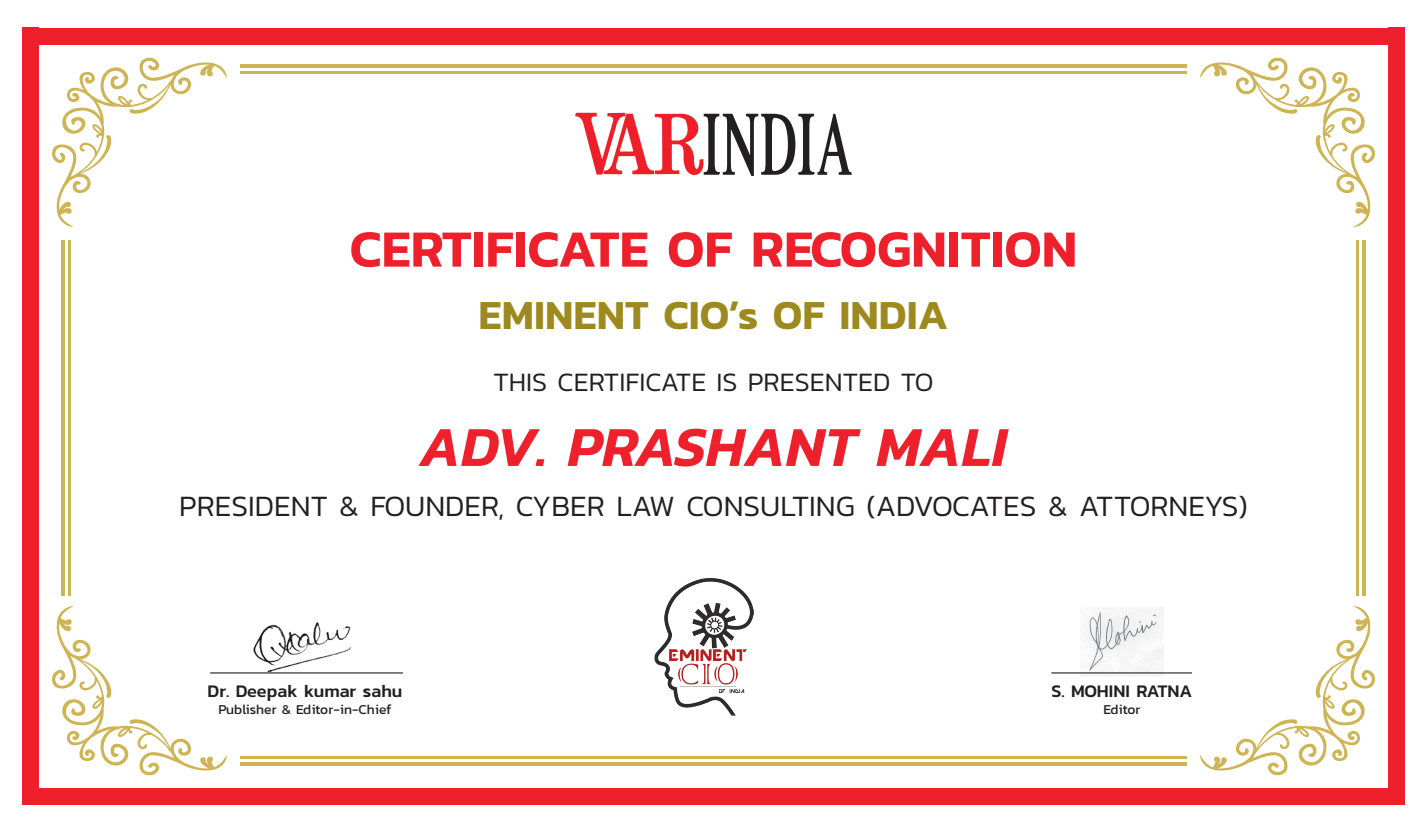
<style>
.page{position:relative;width:1427px;height:833px;background:#fff}
.page>*{position:absolute;margin:0;border:0;box-sizing:border-box;transform-origin:0 0}
.t1{font:italic 600 57px "Kanit";color:#ed202b}
.t2{font:600 52.8px "Kanit";color:#ed202b}
.t3{font:600 42px "Kanit";color:#9d891d}
.t4{font:300 30px "Kanit";color:#231f20}
.t5{font:300 27px "Kanit";color:#231f20}
.t6{font:500 18px "Kanit";color:#231f20}
.t7{font:13.8px "Kanit";color:#231f20}
</style>
<div class="page">
<hr style="left:240px;top:64px;width:946px;height:4px;background:#ceb452">
<hr style="left:240px;top:72px;width:946px;height:2px;background:#ceb452">
<hr style="left:61px;top:240px;width:4px;height:355px;background:#ceb452">
<hr style="left:69px;top:240px;width:2px;height:355px;background:#ceb452">
<svg style="left:1362px;top:240px;width:3px;height:355px"></svg>
<hr style="left:1356px;top:240px;width:2px;height:355px;background:#ceb452">
<hr style="left:240px;top:762px;width:946px;height:4px;background:#ceb452">
<hr style="left:240px;top:756px;width:946px;height:2px;background:#ceb452">
<svg style="left:52px;top:57px;width:175px;height:170px"></svg>
<svg style="left:52px;top:606px;width:175px;height:170px"></svg>
<svg style="left:1200px;top:57px;width:175px;height:170px"></svg>
<svg style="left:1200px;top:606px;width:175px;height:170px"></svg>
<div style="left:1388px;top:28px;width:16px;height:777px;background:#ed202b"></div>
<div style="left:22px;top:28px;width:17px;height:777px;background:#ed202b"></div>
<div style="left:22px;top:28px;width:1382px;height:16px;background:#ed202b"></div>
<div style="left:22px;top:789px;width:1382px;height:16px;background:#ed202b"></div>
<img style="left:253px;top:622px;width:98px;height:50px">
<hr style="left:210px;top:672px;width:193px;height:1px;background:#231f20">
<img style="left:1080px;top:607px;width:83px;height:69px">
<hr style="left:1051px;top:672px;width:141px;height:1px;background:#231f20">
<img style="left:654px;top:578px;width:100px;height:138px">
<svg style="left:575px;top:112px;width:277px;height:64px"></svg>
<h2 class="t2" style="left:349px;top:209px;width:729px">CERTIFICATE OF RECOGNITION</h2>
<h3 class="t3" style="left:478px;top:283px;width:471px">EMINENT CIO’s OF INDIA</h3>
<p class="t5" style="left:493px;top:363px;width:441px">THIS CERTIFICATE IS PRESENTED TO</p>
<p class="t1" style="left:420px;top:403px;width:588px">ADV. PRASHANT MALI</p>
<p class="t4" style="left:179px;top:485px;width:1069px">PRESIDENT &amp; FOUNDER, CYBER LAW CONSULTING (ADVOCATES &amp; ATTORNEYS)</p>
<p class="t6" style="left:207px;top:678px;width:196px">Dr. Deepak kumar sahu</p>
<p class="t7" style="left:219px;top:699px;width:174px">Publisher &amp; Editor-in-Chief</p>
<p class="t6" style="left:1051px;top:678px;width:142px">S. MOHINI RATNA</p>
<p class="t7" style="left:1103px;top:699px;width:39px">Editor</p>
</div>
